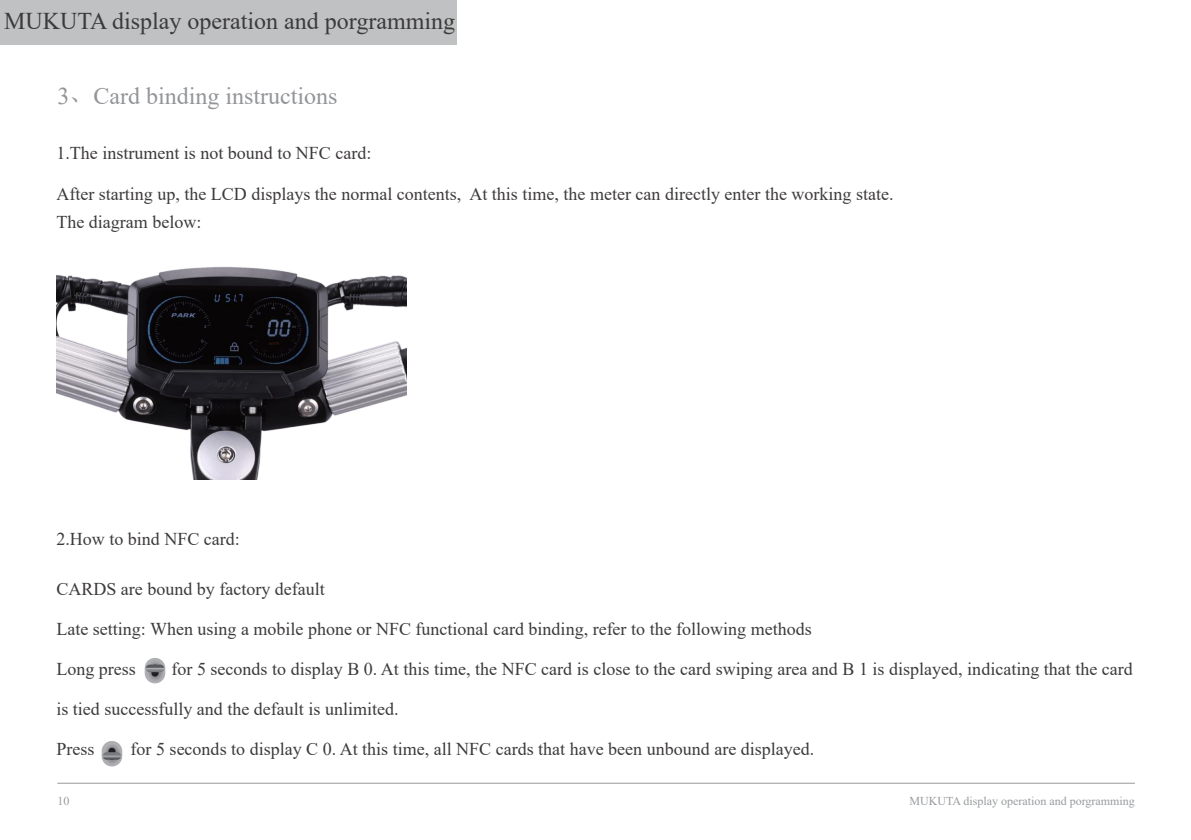
<style>
.page{position:relative;width:1191px;height:840px;background:#fff}
.page>*{position:absolute;margin:0;border:0;box-sizing:border-box;transform-origin:0 0}
.t1{font:24px "Times New Roman";color:#3d3a3a}
.t2{font:24px "Times New Roman";color:#939598}
.t3{font:18px/28px "Times New Roman";color:#3d3a3a}
.t4{font:12px "Times New Roman";color:#989b9e}
.s1{font-family:"Adobe Song Std";font-weight:300}
</style>
<div class="page">
<img style="left:57px;top:266px;width:349px;height:213px">
<hr style="left:57px;top:782px;width:1078px;height:1px;background:#989b9e">
<div style="left:0;top:0;width:456px;height:44px;background:#bfc1c3"></div>
<svg style="left:102px;top:740px;width:20px;height:26px"></svg>
<div style="left:108px;top:747px;width:7px;height:12px;background:#231f20;border-radius:4px"></div>
<svg style="left:103px;top:751px;width:18px;height:8px"></svg>
<svg style="left:145px;top:657px;width:20px;height:26px"></svg>
<svg style="left:151px;top:664px;width:8px;height:12px"></svg>
<svg style="left:146px;top:664px;width:18px;height:7px"></svg>
<h1 class="t1" style="left:4px;top:4px;width:452px">MUKUTA display operation and porgramming</h1>
<h1 class="t2" style="left:57px;top:79px;width:282px">3<span class="s1">、</span>Card binding instructions</h1>
<p class="t3" style="left:56px;top:138px;width:316px">1.The instrument is not bound to NFC card:</p>
<p class="t3" style="left:56px;top:179px;width:838px">After starting up, the LCD displays the normal contents, At this time, the meter can directly enter the working state.<br>The diagram below:</p>
<p class="t3" style="left:56px;top:524px;width:185px">2.How to bind NFC card:</p>
<p class="t3" style="left:56px;top:574px;width:270px">CARDS are bound by factory default</p>
<p class="t3" style="left:56px;top:614px;width:757px">Late setting: When using a mobile phone or NFC functional card binding, refer to the following methods</p>
<p class="t3" style="left:56px;top:654px;width:81px">Long press</p>
<p class="t3" style="left:171px;top:654px;width:963px">for 5 seconds to display B 0. At this time, the NFC card is close to the card swiping area and B 1 is displayed, indicating that the card</p>
<p class="t3" style="left:56px;top:694px;width:343px">is tied successfully and the default is unlimited.</p>
<p class="t3" style="left:56px;top:734px;width:39px">Press</p>
<p class="t3" style="left:131px;top:734px;width:685px">for 5 seconds to display C 0. At this time, all NFC cards that have been unbound are displayed.</p>
<p class="t4" style="left:57px;top:791px;width:13px">10</p>
<p class="t4" style="left:909px;top:791px;width:227px">MUKUTA display operation and porgramming</p>
</div>
